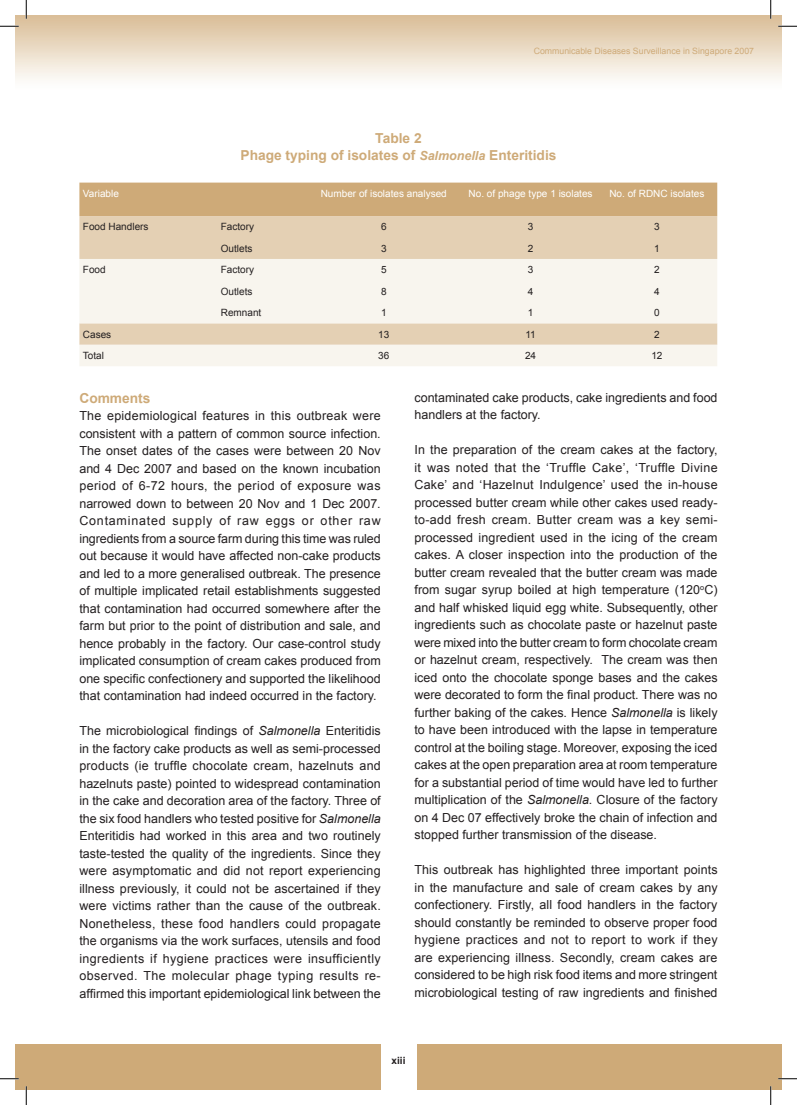
<style>
.page{position:relative;width:797px;height:1105px;background:#fff}
.page>*{position:absolute;margin:0;border:0;box-sizing:border-box;transform-origin:0 0}
.t1{font:700 13.75px/17.5px "Arial";color:#ceaa78;text-align:center}
.t2{font:12.5px/17.5px "Arial";color:#231f20;text-align:justify}
.t3{font:10px "Arial";color:#231f20}
.t4{font:10px "Arial";color:#fff}
.t5{font:700 10px "Arial";color:#231f20}
.t6{font:8.75px "Arial";color:#ceaa78}
.s1{font-style:italic;font-size:12.5px}
.s2{font-style:italic}
</style>
<div class="page">
<div style="left:16px;top:1044px;width:10px;height:45px;background:#ceaa78"></div>
<div style="left:26px;top:1044px;width:755px;height:45px;background:#ceaa78"></div>
<div style="left:381px;top:1033px;width:35px;height:56px;background:#fff"></div>
<div style="left:79px;top:183px;width:638px;height:33px;background:#ceaa78"></div>
<div style="left:79px;top:216px;width:638px;height:43px;background:#e4d0b4"></div>
<svg style="left:79px;top:259px;width:638px;height:107px;background:#f4ede2"></svg>
<svg style="left:0;top:25px;width:19px;height:2px"></svg>
<svg style="left:778px;top:25px;width:19px;height:2px"></svg>
<svg style="left:0;top:1078px;width:19px;height:1px"></svg>
<svg style="left:778px;top:1078px;width:19px;height:1px"></svg>
<svg style="left:25px;top:0;width:2px;height:19px"></svg>
<svg style="left:25px;top:1086px;width:2px;height:19px"></svg>
<svg style="left:770px;top:0;width:1px;height:19px"></svg>
<svg style="left:770px;top:1086px;width:1px;height:19px"></svg>
<p class="t6" style="left:533px;top:46px;width:222px">Communicable Diseases Surveillance in Singapore 2007</p>
<p class="t1" style="left:240px;top:129px;width:317px">Table 2<br>Phage typing of isolates of <span class="s1">Salmonella</span> Enteritidis</p>
<p class="t4" style="left:83px;top:188px;width:37px">Variable</p>
<p class="t4" style="left:321px;top:188px;width:128px">Number of isolates analysed</p>
<p class="t4" style="left:468px;top:188px;width:125px">No. of phage type 1 isolates</p>
<p class="t4" style="left:609px;top:188px;width:97px">No. of RDNC isolates</p>
<p class="t3" style="left:83px;top:221px;width:67px">Food Handlers</p>
<p class="t3" style="left:221px;top:221px;width:35px">Factory</p>
<p class="t3" style="left:381px;top:221px;width:7px">6</p>
<p class="t3" style="left:528px;top:221px;width:7px">3</p>
<p class="t3" style="left:654px;top:221px;width:7px">3</p>
<p class="t3" style="left:221px;top:243px;width:33px">Outlets</p>
<p class="t3" style="left:381px;top:243px;width:7px">3</p>
<p class="t3" style="left:528px;top:243px;width:7px">2</p>
<p class="t3" style="left:654px;top:243px;width:7px">1</p>
<p class="t3" style="left:83px;top:264px;width:24px">Food</p>
<p class="t3" style="left:221px;top:264px;width:35px">Factory</p>
<p class="t3" style="left:381px;top:264px;width:7px">5</p>
<p class="t3" style="left:528px;top:264px;width:7px">3</p>
<p class="t3" style="left:654px;top:264px;width:7px">2</p>
<p class="t3" style="left:221px;top:286px;width:33px">Outlets</p>
<p class="t3" style="left:381px;top:286px;width:7px">8</p>
<p class="t3" style="left:528px;top:286px;width:7px">4</p>
<p class="t3" style="left:654px;top:286px;width:7px">4</p>
<p class="t3" style="left:221px;top:307px;width:42px">Remnant</p>
<p class="t3" style="left:381px;top:307px;width:7px">1</p>
<p class="t3" style="left:528px;top:307px;width:7px">1</p>
<p class="t3" style="left:654px;top:307px;width:7px">0</p>
<p class="t3" style="left:83px;top:329px;width:30px">Cases</p>
<p class="t3" style="left:378px;top:329px;width:13px">13</p>
<p class="t3" style="left:525px;top:329px;width:12px">11</p>
<p class="t3" style="left:654px;top:329px;width:7px">2</p>
<p class="t3" style="left:83px;top:350px;width:23px">Total</p>
<p class="t3" style="left:378px;top:350px;width:13px">36</p>
<p class="t3" style="left:525px;top:350px;width:13px">24</p>
<p class="t3" style="left:651px;top:350px;width:13px">12</p>
<p class="t1" style="left:79px;top:389px;width:73px">Comments</p>
<p class="t2" style="left:79px;top:407px;width:303px">The epidemiological features in this outbreak were consistent with a pattern of common source infection.<br>The onset dates of the cases were between 20 Nov and 4 Dec 2007 and based on the known incubation period of 6-72 hours, the period of exposure was narrowed down to between 20 Nov and 1 Dec 2007.<br>Contaminated supply of raw eggs or other raw ingredients from a source farm during this time was ruled out because it would have affected non-cake products and led to a more generalised outbreak. The presence of multiple implicated retail establishments suggested that contamination had occurred somewhere after the farm but prior to the point of distribution and sale, and hence probably in the factory. Our case-control study implicated consumption of cream cakes produced from one specific confectionery and supported the likelihood that contamination had indeed occurred in the factory.</p>
<p class="t2" style="left:79px;top:722px;width:303px">The microbiological findings of <span class="s2">Salmonella</span> Enteritidis in the factory cake products as well as semi-processed products (ie truffle chocolate cream, hazelnuts and hazelnuts paste) pointed to widespread contamination in the cake and decoration area of the factory. Three of the six food handlers who tested positive for <span class="s2">Salmonella </span>Enteritidis had worked in this area and two routinely taste-tested the quality of the ingredients. Since they were asymptomatic and did not report experiencing illness previously, it could not be ascertained if they were victims rather than the cause of the outbreak.<br>Nonetheless, these food handlers could propagate the organisms via the work surfaces, utensils and food ingredients if hygiene practices were insufficiently observed. The molecular phage typing results re&shy;affirmed this important epidemiological link between the</p>
<p class="t2" style="left:414px;top:389px;width:304px">contaminated cake products, cake ingredients and food handlers at the factory.</p>
<p class="t2" style="left:414px;top:441px;width:305px">In the preparation of the cream cakes at the factory, it was noted that the ‘Truffle Cake’, ‘Truffle Divine Cake’ and ‘Hazelnut Indulgence’ used the in-house processed butter cream while other cakes used ready&shy;to-add fresh cream. Butter cream was a key semi&shy;processed ingredient used in the icing of the cream cakes. A closer inspection into the production of the butter cream revealed that the butter cream was made from sugar syrup boiled at high temperature (120<sup>o</sup>C) and half whisked liquid egg white. Subsequently, other ingredients such as chocolate paste or hazelnut paste were mixed into the butter cream to form chocolate cream or hazelnut cream, respectively. The cream was then iced onto the chocolate sponge bases and the cakes were decorated to form the final product. There was no further baking of the cakes. Hence <span class="s2">Salmonella</span> is likely to have been introduced with the lapse in temperature control at the boiling stage. Moreover, exposing the iced cakes at the open preparation area at room temperature for a substantial period of time would have led to further multiplication of the <span class="s2">Salmonella</span>. Closure of the factory on 4 Dec 07 effectively broke the chain of infection and stopped further transmission of the disease.</p>
<p class="t2" style="left:414px;top:861px;width:305px">This outbreak has highlighted three important points in the manufacture and sale of cream cakes by any confectionery. Firstly, all food handlers in the factory should constantly be reminded to observe proper food hygiene practices and not to report to work if they are experiencing illness. Secondly, cream cakes are considered to be high risk food items and more stringent microbiological testing of raw ingredients and finished</p>
<p class="t5" style="left:391px;top:1055px;width:15px">xiii</p>
</div>
